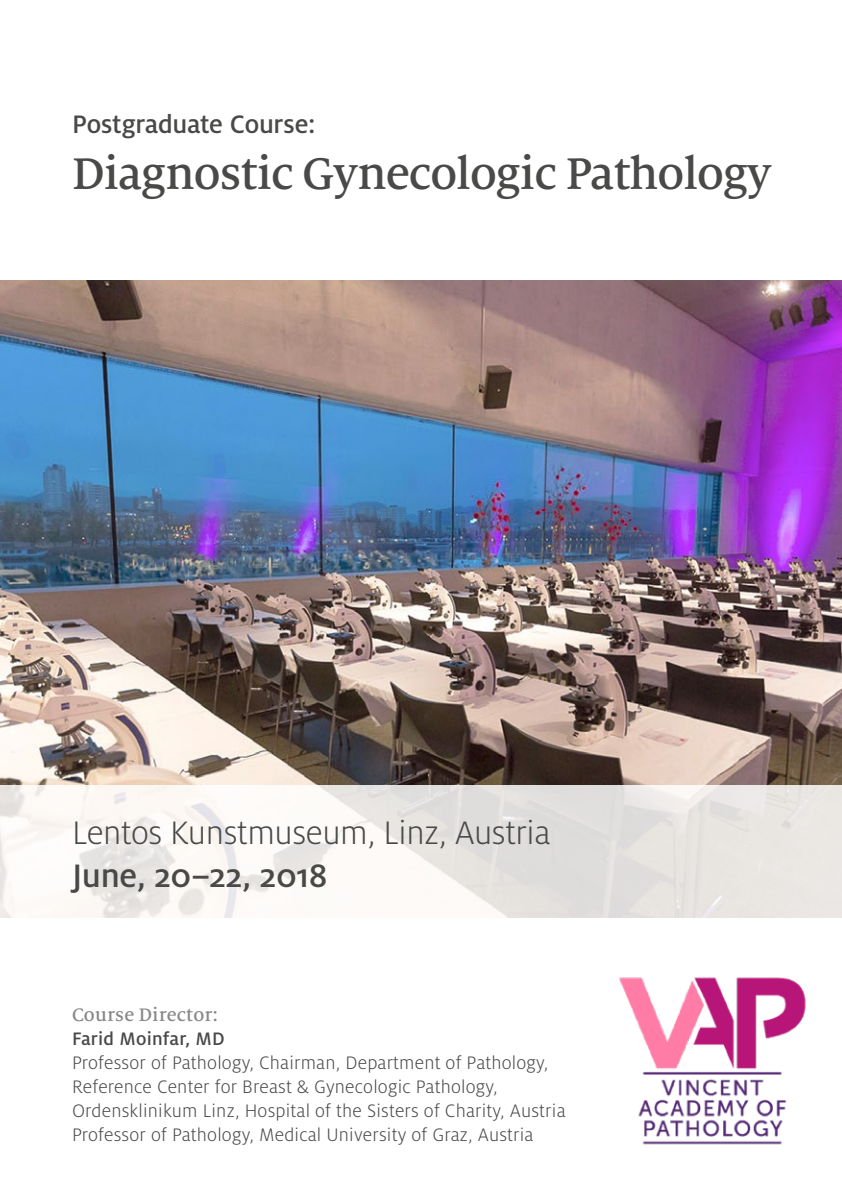
<style>
.page{position:relative;width:842px;height:1191px;background:#fff}
.page>*{position:absolute;margin:0;border:0;box-sizing:border-box;transform-origin:0 0}
.t1{font:500 49px "Milo Serif Pro";letter-spacing:-.02em;color:#494948}
.t2{font:300 36px "Milo OT";letter-spacing:-.01em;color:#494948}
.t3{font:500 36px "Milo OT";letter-spacing:-.01em;color:#494948}
.t4{font:500 28px "Milo OT";letter-spacing:-.01em;color:#494948}
.t5{font:300 20px/24px "Milo OT";letter-spacing:.01em;color:#494948}
.t6{font:500 20px "Milo Serif Pro";letter-spacing:.01em;color:#888}
.t7{font:500 20px "Milo OT";letter-spacing:.01em;color:#494948}
</style>
<div class="page">
<img style="left:0;top:280px;width:842px;height:505px">
<img style="left:619px;top:977px;width:187px;height:168px">
<svg style="left:0;top:785px;width:842px;height:132px"></svg>
<h3 class="t4" style="left:72px;top:109px;width:245px">Postgraduate Course:</h3>
<h1 class="t1" style="left:72px;top:145px;width:701px">Diagnostic Gynecologic Pathology</h1>
<h2 class="t2" style="left:72px;top:814px;width:480px">Lentos Kunstmuseum, Linz, Austria</h2>
<h2 class="t3" style="left:72px;top:855px;width:257px">June, 20–22, 2018</h2>
<p class="t6" style="left:72px;top:1003px;width:148px">Course Director:</p>
<p class="t7" style="left:72px;top:1027px;width:154px">Farid Moinfar, MD</p>
<p class="t5" style="left:72px;top:1051px;width:495px">Professor of Pathology, Chairman, Department of Pathology, Reference Center for Breast &amp; Gynecologic Pathology, Ordensklinikum Linz, Hospital of the Sisters of Charity, Austria Professor of Pathology, Medical University of Graz, Austria</p>
</div>
